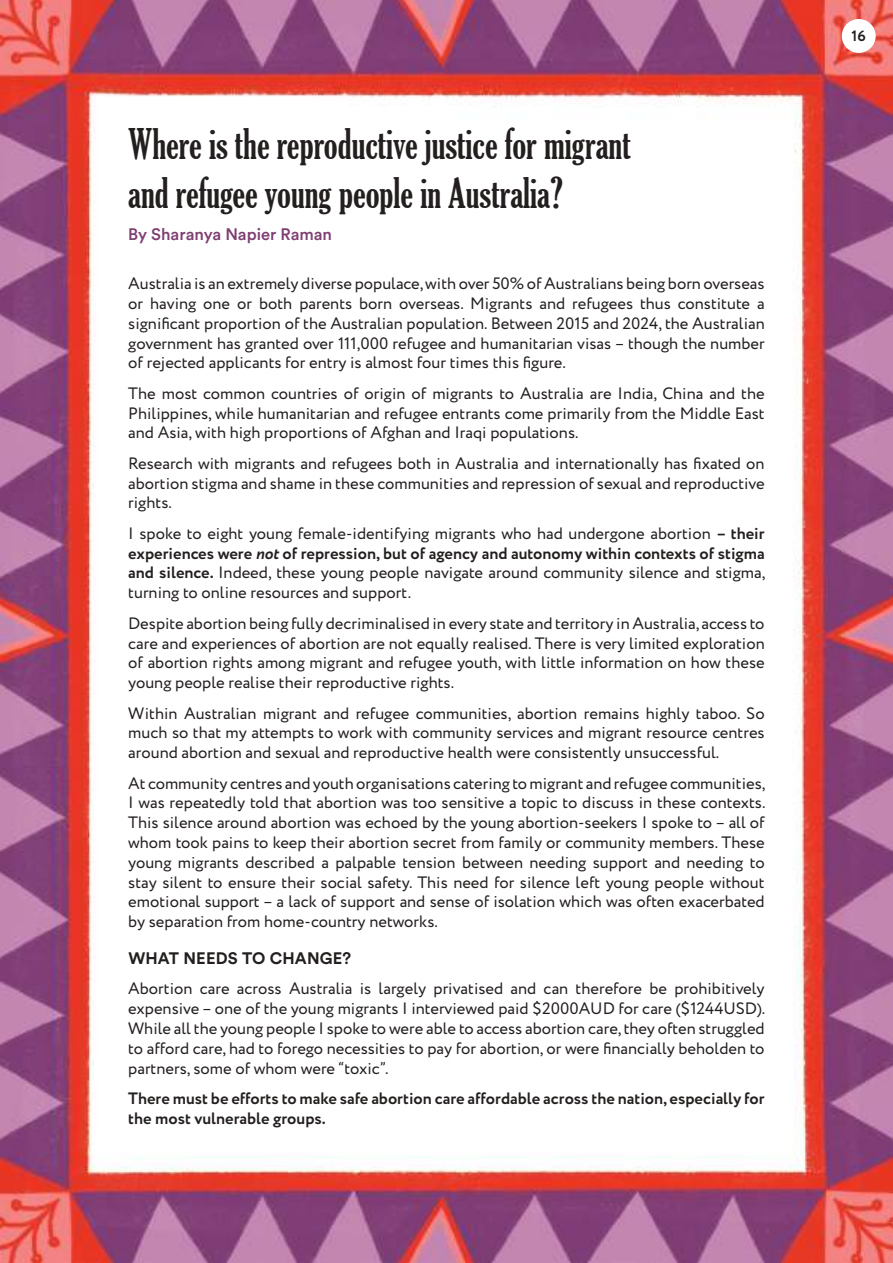
<style>
.page{position:relative;width:893px;height:1263px;background:#fff}
.page>*{position:absolute;margin:0;border:0;box-sizing:border-box;transform-origin:0 0}
.t1{font:extra-condensed 40.5px/48.6px "Gloucester";color:#241f1f}
.t2{font:16.5px/19.8px "Circe";color:#241f1f;text-align:justify}
.t3{font:700 16.5px/19.8px "Circe";color:#241f1f}
.t4{font:500 16.5px "Circular Std";color:#7f3d72}
.t5{font:700 16.5px "Circular Std";letter-spacing:.01em;color:#241f1f}
.t6{font:700 15px "Circe";color:#241f1f}
.s1{font-weight:700}
.s2{font-weight:700;font-style:italic}
</style>
<div class="page">
<img style="left:0;top:0;width:893px;height:1263px">
<div style="left:842px;top:19px;width:34px;height:34px;background:#fff;border-radius:50%"></div>
<h1 class="t1" style="left:128px;top:120px;width:504px">Where is the reproductive justice for migrant and refugee young people in Australia?</h1>
<p class="t4" style="left:128px;top:224px;width:205px">By Sharanya Napier Raman</p>
<p class="t2" style="left:128px;top:274px;width:638px">Australia is an extremely diverse populace, with over 50% of Australians being born overseas or having one or both parents born overseas. Migrants and refugees thus constitute a significant proportion of the Australian population. Between 2015 and 2024, the Australian government has granted over 111,000 refugee and humanitarian visas – though the number of rejected applicants for entry is almost four times this figure.</p>
<p class="t2" style="left:128px;top:384px;width:638px">The most common countries of origin of migrants to Australia are India, China and the Philippines, while humanitarian and refugee entrants come primarily from the Middle East and Asia, with high proportions of Afghan and Iraqi populations.</p>
<p class="t2" style="left:128px;top:454px;width:638px">Research with migrants and refugees both in Australia and internationally has fixated on abortion stigma and shame in these communities and repression of sexual and reproductive rights.</p>
<p class="t2" style="left:128px;top:524px;width:639px">I spoke to eight young female-identifying migrants who had undergone abortion <span class="s1">– their experiences were</span> <span class="s2">not</span> <span class="s1">of repression, but of agency and autonomy within contexts of stigma and silence.</span> Indeed, these young people navigate around community silence and stigma, turning to online resources and support.</p>
<p class="t2" style="left:128px;top:614px;width:638px">Despite abortion being fully decriminalised in every state and territory in Australia, access to care and experiences of abortion are not equally realised. There is very limited exploration of abortion rights among migrant and refugee youth, with little information on how these young people realise their reproductive rights.</p>
<p class="t2" style="left:128px;top:704px;width:638px">Within Australian migrant and refugee communities, abortion remains highly taboo. So much so that my attempts to work with community services and migrant resource centres around abortion and sexual and reproductive health were consistently unsuccessful.</p>
<p class="t2" style="left:128px;top:774px;width:639px">At community centres and youth organisations catering to migrant and refugee communities, I was repeatedly told that abortion was too sensitive a topic to discuss in these contexts.<br>This silence around abortion was echoed by the young abortion-seekers I spoke to – all of whom took pains to keep their abortion secret from family or community members. These young migrants described a palpable tension between needing support and needing to stay silent to ensure their social safety. This need for silence left young people without emotional support – a lack of support and sense of isolation which was often exacerbated by separation from home-country networks.</p>
<p class="t5" style="left:128px;top:947px;width:224px">WHAT NEEDS TO CHANGE?</p>
<p class="t2" style="left:128px;top:979px;width:639px">Abortion care across Australia is largely privatised and can therefore be prohibitively expensive – one of the young migrants I interviewed paid $2000AUD for care ($1244USD).<br>While all the young people I spoke to were able to access abortion care, they often struggled to afford care, had to forego necessities to pay for abortion, or were financially beholden to partners, some of whom were “toxic”.</p>
<p class="t3" style="left:128px;top:1089px;width:638px">There must be efforts to make safe abortion care affordable across the nation, especially for the most vulnerable groups.</p>
<p class="t6" style="left:852px;top:26px;width:16px">16</p>
</div>
